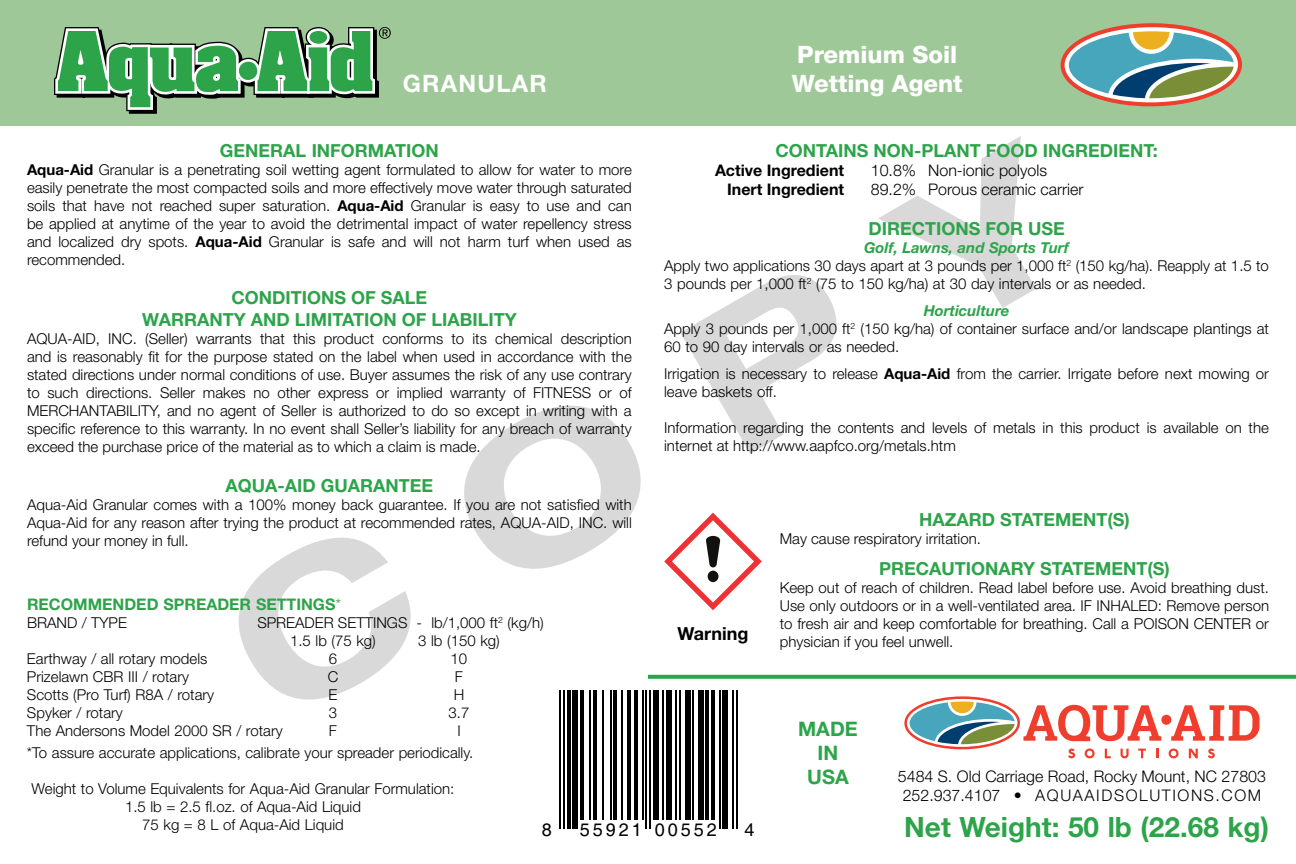
<style>
.page{position:relative;width:1296px;height:864px;background:#fff}
.page>*{position:absolute;margin:0;border:0;box-sizing:border-box;transform-origin:0 0}
.t1{font:700 expanded 196px "Helvetica Neue LT Std";color:#000}
.t2{font:700 28px "Helvetica Neue LT Std";color:#2da44a}
.t3{font:800 24px "Helvetica Neue LT Std";color:#fff}
.t4{font:700 24px "Helvetica Neue LT Std";letter-spacing:.05em;color:#fff}
.t5{font:700 20px/24px "Helvetica Neue LT Std";color:#2da44a;text-align:center}
.t6{font:700 18px/21.6px "Helvetica Neue LT Std";color:#2da44a;text-align:center}
.t7{font:18px "Helvetica";letter-spacing:.165em;color:#000}
.t8{font:700 18px "Helvetica Neue LT Std";color:#000}
.t9{font:300 16px/19.2px "Helvetica Neue LT Std";color:#000;text-align:center}
.t10{font:700 16px "Helvetica Neue LT Std";color:#000}
.t11{font:700 16px "Helvetica Neue LT Std";color:#2da44a}
.t12{font:300 15px/18px "Helvetica Neue LT Std";color:#000}
.s1{font-weight:700}
.s2{font-weight:700;font-style:italic;color:#2da44a}
.s3{font-weight:300}
</style>
<div class="page">
<div style="left:0;top:0;width:1296px;height:126px;background:#9fc898"></div>
<svg style="left:54px;top:27px;width:337px;height:87px"></svg>
<svg style="left:648px;top:675px;width:648px;height:4px;background:#37a853"></svg>
<hr style="left:559px;top:690px;width:2px;height:138px;background:#000">
<hr style="left:563px;top:690px;width:2px;height:138px;background:#000">
<hr style="left:567px;top:690px;width:3px;height:138px;background:#000">
<div style="left:572px;top:690px;width:6px;height:138px;background:#000"></div>
<hr style="left:580px;top:690px;width:4px;height:129px;background:#000">
<hr style="left:589px;top:690px;width:2px;height:129px;background:#000">
<hr style="left:593px;top:690px;width:4px;height:129px;background:#000">
<hr style="left:602px;top:690px;width:2px;height:129px;background:#000">
<hr style="left:610px;top:690px;width:2px;height:129px;background:#000">
<hr style="left:614px;top:690px;width:3px;height:129px;background:#000">
<hr style="left:621px;top:690px;width:2px;height:129px;background:#000">
<hr style="left:627px;top:690px;width:3px;height:129px;background:#000">
<hr style="left:634px;top:690px;width:4px;height:129px;background:#000">
<hr style="left:642px;top:690px;width:2px;height:129px;background:#000">
<hr style="left:646px;top:690px;width:1px;height:138px;background:#000">
<hr style="left:649px;top:690px;width:2px;height:138px;background:#000">
<div style="left:653px;top:690px;width:6px;height:129px;background:#000"></div>
<hr style="left:662px;top:690px;width:2px;height:129px;background:#000">
<div style="left:666px;top:690px;width:6px;height:129px;background:#000"></div>
<hr style="left:676px;top:690px;width:1px;height:129px;background:#000">
<hr style="left:679px;top:690px;width:2px;height:129px;background:#000">
<div style="left:685px;top:690px;width:6px;height:129px;background:#000"></div>
<hr style="left:692px;top:690px;width:2px;height:129px;background:#000">
<div style="left:698px;top:690px;width:6px;height:129px;background:#000"></div>
<hr style="left:706px;top:690px;width:3px;height:129px;background:#000">
<hr style="left:711px;top:690px;width:4px;height:129px;background:#000">
<hr style="left:719px;top:690px;width:2px;height:138px;background:#000">
<div style="left:722px;top:690px;width:6px;height:138px;background:#000"></div>
<hr style="left:732px;top:690px;width:2px;height:138px;background:#000">
<hr style="left:736px;top:690px;width:1px;height:138px;background:#000">
<svg style="left:664px;top:513px;width:98px;height:97px"></svg>
<svg style="left:1061px;top:23px;width:181px;height:83px"></svg>
<svg style="left:1171px;top:705px;width:89px;height:36px"></svg>
<div style="left:1161px;top:715px;width:10px;height:10px;background:#ef3e2d;border-radius:50%"></div>
<svg style="left:904px;top:696px;width:257px;height:62px"></svg>
<svg style="left:1169px;top:749px;width:10px;height:9px"></svg>
<svg style="left:1189px;top:749px;width:9px;height:9px"></svg>
<svg style="left:1208px;top:749px;width:7px;height:9px"></svg>
<h3 class="t3" style="left:797px;top:41px;width:162px">Premium Soil</h3>
<h3 class="t4" style="left:403px;top:69px;width:145px">GRANULAR</h3>
<h3 class="t3" style="left:792px;top:69px;width:172px">Wetting Agent</h3>
<h1 class="t1" style="left:183px;top:559px;width:934px;rotate:-30deg">COPY</h1>
<p class="t6" style="left:220px;top:139px;width:221px">GENERAL INFORMATION</p>
<p class="t12" style="left:27px;top:160px;width:606px;text-align:justify"><span class="s1">Aqua-Aid</span> Granular is a penetrating soil wetting agent formulated to allow for water to more easily penetrate the most compacted soils and more effectively move water through saturated soils that have not reached super saturation. <span class="s1">Aqua-Aid</span> Granular is easy to use and can be applied at anytime of the year to avoid the detrimental impact of water repellency stress and localized dry spots. <span class="s1">Aqua-Aid</span> Granular is safe and will not harm turf when used as recommended.</p>
<p class="t6" style="left:142px;top:287px;width:376px">CONDITIONS OF SALE<br>WARRANTY AND LIMITATION OF LIABILITY</p>
<p class="t12" style="left:27px;top:329px;width:606px;text-align:justify">AQUA-AID, INC. (Seller) warrants that this product conforms to its chemical description and is reasonably fit for the purpose stated on the label when used in accordance with the stated directions under normal conditions of use. Buyer assumes the risk of any use contrary to such directions. Seller makes no other express or implied warranty of FITNESS or of MERCHANTABILITY, and no agent of Seller is authorized to do so except in writing with a specific reference to this warranty. In no event shall Seller’s liability for any breach of warranty exceed the purchase price of the material as to which a claim is made.</p>
<p class="t6" style="left:226px;top:474px;width:209px">AQUA-AID GUARANTEE</p>
<p class="t12" style="left:27px;top:495px;width:606px;text-align:justify">Aqua-Aid Granular comes with a 100% money back guarantee. If you are not satisfied with Aqua-Aid for any reason after trying the product at recommended rates, AQUA-AID, INC. will refund your money in full.</p>
<p class="t6" style="left:775px;top:139px;width:384px">CONTAINS NON-PLANT FOOD INGREDIENT:</p>
<p class="t10" style="left:715px;top:160px;width:131px">Active Ingredient</p>
<p class="t9" style="left:871px;top:160px;width:178px">10.8% Non-ionic polyols</p>
<p class="t10" style="left:727px;top:180px;width:119px">Inert Ingredient</p>
<p class="t9" style="left:871px;top:180px;width:214px">89.2% Porous ceramic carrier</p>
<p class="t6" style="left:868px;top:217px;width:198px">DIRECTIONS FOR USE</p>
<p class="t12" style="left:664px;top:238px;width:606px;text-indent:200px"><span class="s2">Golf, Lawns, and Sports Turf<br></span>Apply two applications 30 days apart at 3 pounds per 1,000 ft<sup>2</sup> (150 kg/ha). Reapply at 1.5 to<br>3 pounds per 1,000 ft<sup>2</sup> (75 to 150 kg/ha) at 30 day intervals or as needed.</p>
<p class="t12" style="left:664px;top:301px;width:606px;text-indent:259px"><span class="s2">Horticulture<br></span>Apply 3 pounds per 1,000 ft<sup>2</sup> (150 kg/ha) of container surface and/or landscape plantings at<br>60 to 90 day intervals or as needed.</p>
<p class="t12" style="left:664px;top:364px;width:606px">Irrigation is necessary to release <span class="s1">Aqua-Aid</span> from the carrier. Irrigate before next mowing or leave baskets off.</p>
<p class="t12" style="left:664px;top:418px;width:606px">Information regarding the contents and levels of metals in this product is available on the internet at http://www.aapfco.org/metals.htm</p>
<p class="t6" style="left:919px;top:509px;width:212px">HAZARD STATEMENT(S)</p>
<p class="t12" style="left:780px;top:530px;width:203px">May cause respiratory irritation.</p>
<p class="t6" style="left:879px;top:557px;width:292px">PRECAUTIONARY STATEMENT(S)</p>
<p class="t12" style="left:780px;top:578px;width:491px;text-align:justify">Keep out of reach of children. Read label before use. Avoid breathing dust.<br>Use only outdoors or in a well-ventilated area. IF INHALED: Remove person to fresh air and keep comfortable for breathing. Call a POISON CENTER or physician if you feel unwell.</p>
<p class="t11" style="left:27px;top:594px;width:316px">RECOMMENDED SPREADER SETTINGS<span class="s3">*</span></p>
<p class="t12" style="left:27px;top:613px;width:101px">BRAND / TYPE</p>
<p class="t12" style="left:290px;top:613px;width:255px;text-indent:-33px">SPREADER SETTINGS - lb/1,000 ft<sup>2</sup> (kg/h)<br>1.5 lb (75 kg)</p>
<p class="t8" style="left:678px;top:622px;width:72px">Warning</p>
<p class="t12" style="left:418px;top:631px;width:83px">3 lb (150 kg)</p>
<p class="t12" style="left:27px;top:649px;width:182px">Earthway / all rotary models</p>
<p class="t12" style="left:329px;top:649px;width:10px">6</p>
<p class="t12" style="left:451px;top:649px;width:18px">10</p>
<p class="t12" style="left:27px;top:667px;width:164px">Prizelawn CBR III / rotary</p>
<p class="t12" style="left:328px;top:667px;width:12px">C</p>
<p class="t12" style="left:455px;top:667px;width:10px">F</p>
<p class="t12" style="left:27px;top:685px;width:189px">Scotts (Pro Turf) R8A / rotary</p>
<p class="t12" style="left:329px;top:685px;width:10px">E</p>
<p class="t12" style="left:454px;top:685px;width:12px">H</p>
<p class="t12" style="left:27px;top:703px;width:97px">Spyker / rotary</p>
<p class="t12" style="left:329px;top:703px;width:10px">3</p>
<p class="t12" style="left:449px;top:703px;width:22px">3.7</p>
<p class="t12" style="left:27px;top:721px;width:257px">The Andersons Model 2000 SR / rotary</p>
<p class="t12" style="left:329px;top:721px;width:10px">F</p>
<h3 class="t5" style="left:798px;top:716px;width:61px">MADE<br>IN<br>USA</h3>
<p class="t12" style="left:27px;top:719px;width:448px;line-height:22.4px;text-indent:430px">I *To assure accurate applications, calibrate your spreader periodically.</p>
<p class="t12" style="left:32px;top:780px;width:424px;text-align:center">Weight to Volume Equivalents for Aqua-Aid Granular Formulation:<br>1.5 lb = 2.5 fl.oz. of Aqua-Aid Liquid<br>75 kg = 8 L of Aqua-Aid Liquid</p>
<p class="t9" style="left:898px;top:766px;width:370px">5484 S. Old Carriage Road, Rocky Mount, NC 27803<br>252.937.4107 • AQUAAIDSOLUTIONS.COM</p>
<h2 class="t2" style="left:904px;top:810px;width:366px">Net Weight: 50 lb (22.68 kg)</h2>
<p class="t7" style="left:542px;top:819px;width:12px">8</p>
<p class="t7" style="left:580px;top:819px;width:139px">55921 00552</p>
<p class="t7" style="left:745px;top:819px;width:12px">4</p>
</div>
